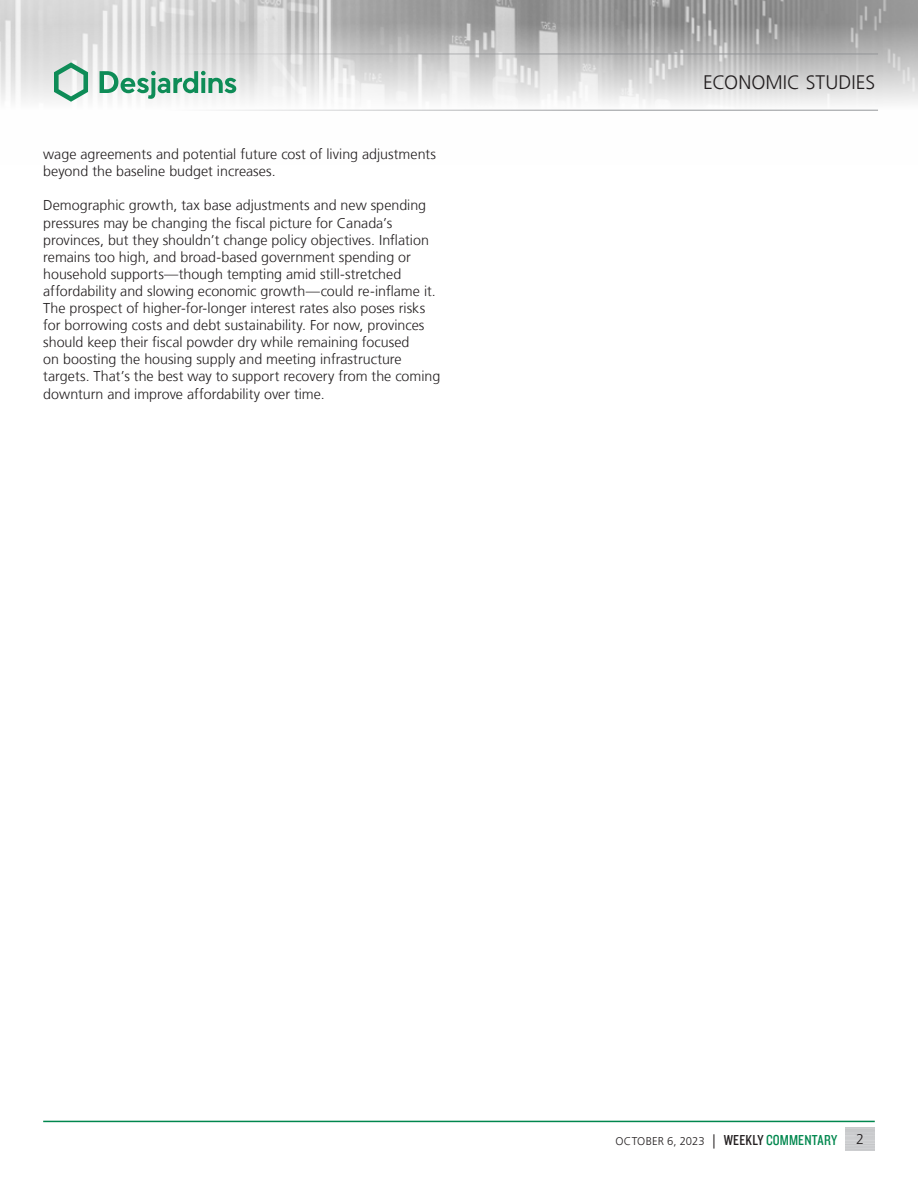
<style>
.page{position:relative;width:918px;height:1188px;background:#fff}
.page>*{position:absolute;margin:0;border:0;box-sizing:border-box;transform-origin:0 0}
.t1{font:300 19.5px "Frutiger LT";letter-spacing:.005em;color:#231f20}
.t2{font:300 14.25px/17.1px "Frutiger LT";color:#231f20}
.t3{font:300 11.25px "Frutiger LT";letter-spacing:.005em;color:#231f20}
.s1{font-size:14.25px}
.s2{font-family:"Knockout 29 Junior Ltweight";font-weight:400;font-size:15px}
.s3{font-family:"Knockout 29 Junior Ltweight";font-weight:400;font-size:15px;color:#00874e}
</style>
<div class="page">
<img style="left:0;top:0;width:918px;height:110px">
<hr style="left:0;top:54px;width:878px;height:1px;background:#939598">
<hr style="left:0;top:110px;width:878px;height:1px;background:#939598">
<svg style="left:54px;top:62px;width:34px;height:40px"></svg>
<svg style="left:100px;top:71px;width:136px;height:28px"></svg>
<hr style="left:43px;top:1121px;width:832px;height:1px;background:#00874e">
<p class="t2" style="left:43px;top:146px;width:394px">wage agreements and potential future cost of living adjustments beyond the baseline budget increases.</p>
<p class="t2" style="left:43px;top:197px;width:399px">Demographic growth, tax base adjustments and new spending pressures may be changing the fiscal picture for Canada’s provinces, but they shouldn’t change policy objectives. Inflation remains too high, and broad‑based government spending or household supports—though tempting amid still‑stretched affordability and slowing economic growth—could re‑inflame it.<br>The prospect of higher‑for‑longer interest rates also poses risks for borrowing costs and debt sustainability. For now, provinces should keep their fiscal powder dry while remaining focused<br>on boosting the housing supply and meeting infrastructure targets. That’s the best way to support recovery from the coming downturn and improve affordability over time.</p>
<h1 class="t1" style="left:703px;top:72px;width:174px">ECONOMIC STUDIES</h1>
<p class="t3" style="left:616px;top:1135px;width:223px">OCTOBER 6, 2023 <span class="s1">|</span> <span class="s2">WEEKLY</span> <span class="s3">COMMENTARY</span></p>
<p class="t2" style="left:856px;top:1131px;width:9px">2</p>
</div>
